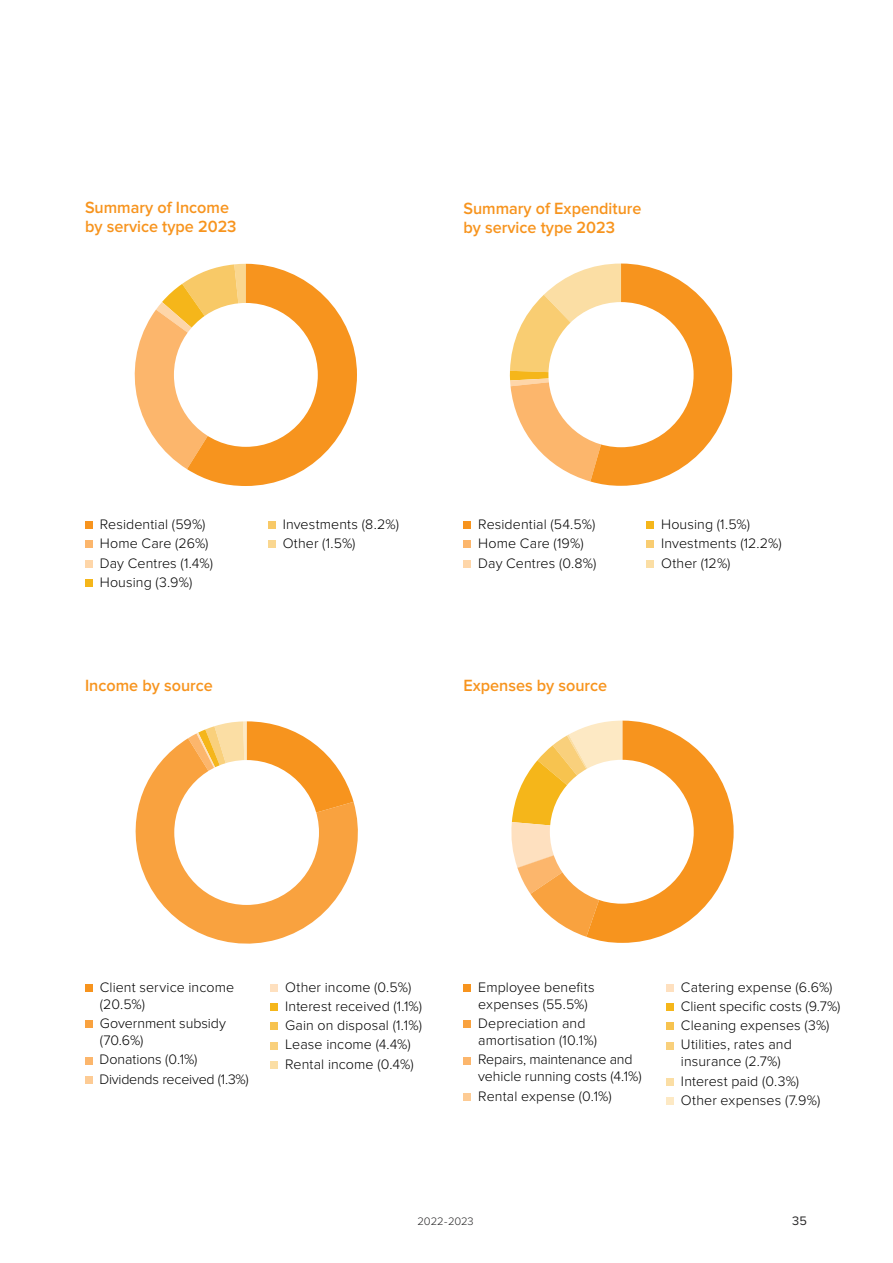
<style>
.page{position:relative;width:893px;height:1263px;background:#fff}
.page>*{position:absolute;margin:0;border:0;box-sizing:border-box;transform-origin:0 0}
.t1{font:600 16.8px/19.5px "Proxima Nova";color:#f7941e;scale:.96 1}
.t2{font:300 14.25px/19.2px "Proxima Nova";letter-spacing:.005em;color:#000}
.t3{font:300 14.25px/19.2px "Proxima Nova";letter-spacing:-.015em;color:#000}
.t4{font:12.75px "Proxima Nova";color:#292829}
.t5{font:300 11.25px "Proxima Nova";letter-spacing:-.015em;color:#292829}
</style>
<div class="page">
<svg style="left:511px;top:721px;width:223px;height:222px"></svg>
<svg style="left:134px;top:264px;width:223px;height:222px"></svg>
<div style="left:463px;top:521px;width:8px;height:8px;background:#f7941e"></div>
<div style="left:463px;top:541px;width:8px;height:7px;background:#fcb66c"></div>
<div style="left:463px;top:560px;width:8px;height:7px;background:#fed6a9"></div>
<div style="left:646px;top:521px;width:8px;height:8px;background:#f5b61a"></div>
<div style="left:646px;top:541px;width:8px;height:7px;background:#f9cd72"></div>
<div style="left:646px;top:560px;width:8px;height:7px;background:#fbdea4"></div>
<div style="left:85px;top:521px;width:8px;height:8px;background:#f7941e"></div>
<div style="left:85px;top:541px;width:8px;height:7px;background:#fcb66c"></div>
<div style="left:85px;top:560px;width:8px;height:7px;background:#fed6a9"></div>
<div style="left:85px;top:579px;width:8px;height:8px;background:#f5b61a"></div>
<div style="left:268px;top:521px;width:8px;height:8px;background:#f8c967"></div>
<div style="left:268px;top:541px;width:8px;height:7px;background:#fad790"></div>
<div style="left:463px;top:984px;width:8px;height:8px;background:#f7941e"></div>
<div style="left:463px;top:1020px;width:8px;height:8px;background:#f9a23f"></div>
<div style="left:463px;top:1057px;width:8px;height:7px;background:#fcb66c"></div>
<div style="left:463px;top:1093px;width:8px;height:8px;background:#fdcb94"></div>
<div style="left:666px;top:984px;width:8px;height:8px;background:#fee0bf"></div>
<div style="left:666px;top:1003px;width:8px;height:8px;background:#f5b61a"></div>
<div style="left:666px;top:1022px;width:8px;height:8px;background:#f7c34f"></div>
<div style="left:666px;top:1042px;width:8px;height:7px;background:#f9d07c"></div>
<div style="left:666px;top:1078px;width:8px;height:8px;background:#fbdea4"></div>
<div style="left:666px;top:1097px;width:8px;height:8px;background:#fde9c4"></div>
<div style="left:85px;top:984px;width:8px;height:8px;background:#f7941e"></div>
<div style="left:85px;top:1020px;width:8px;height:8px;background:#f9a23f"></div>
<div style="left:85px;top:1057px;width:8px;height:7px;background:#fcb66c"></div>
<div style="left:85px;top:1076px;width:8px;height:7px;background:#fdcb94"></div>
<div style="left:270px;top:984px;width:8px;height:8px;background:#fee0bf"></div>
<div style="left:270px;top:1003px;width:8px;height:8px;background:#f5b61a"></div>
<div style="left:270px;top:1022px;width:8px;height:8px;background:#f7c34f"></div>
<div style="left:270px;top:1042px;width:8px;height:7px;background:#f9d07c"></div>
<div style="left:270px;top:1061px;width:8px;height:7px;background:#fbdea4"></div>
<svg style="left:135px;top:738px;width:223px;height:206px;fill:#f9a23f"></svg>
<svg style="left:188px;top:721px;width:166px;height:111px"></svg>
<div style="left:174px;top:760px;width:145px;height:145px;background:#fff;border-radius:50%"></div>
<div style="left:174px;top:303px;width:144px;height:144px;background:#fff;border-radius:50%"></div>
<div style="left:550px;top:760px;width:144px;height:144px;background:#fff;border-radius:50%"></div>
<svg style="left:510px;top:264px;width:222px;height:222px"></svg>
<div style="left:548px;top:302px;width:146px;height:145px;background:#fff;border-radius:50%"></div>
<p class="t1" style="left:85px;top:198px;width:159px">Summary of Income by service type 2023</p>
<p class="t1" style="left:463px;top:199px;width:187px">Summary of Expenditure by service type 2023</p>
<p class="t2" style="left:100px;top:515px;width:115px">Residential (59%)<br>Home Care (26%)<br>Day Centres (1.4%)<br>Housing (3.9%)</p>
<p class="t2" style="left:283px;top:515px;width:118px">Investments (8.2%)<br>Other (1.5%)</p>
<p class="t1" style="left:85px;top:677px;width:135px">Income by source</p>
<p class="t2" style="left:478px;top:515px;width:120px">Residential (54.5%)<br>Home Care (19%)<br>Day Centres (0.8%)</p>
<p class="t2" style="left:661px;top:515px;width:122px">Housing (1.5%)<br>Investments (12.2%)<br>Other (12%)</p>
<p class="t1" style="left:463px;top:677px;width:151px">Expenses by source</p>
<p class="t2" style="left:100px;top:978px;width:136px;line-height:17.1px">Client service income (20.5%)</p>
<p class="t2" style="left:100px;top:1015px;width:128px;line-height:17.1px">Government subsidy (70.6%)</p>
<p class="t3" style="left:99px;top:1050px;width:151px">Donations (0.1%)<br>Dividends received (1.3%)</p>
<p class="t2" style="left:285px;top:977px;width:138px">Other income (0.5%)<br>Interest received (1.1%)<br>Gain on disposal (1.1%)<br>Lease income (4.4%)<br>Rental income (0.4%)</p>
<p class="t2" style="left:478px;top:978px;width:118px;line-height:17.1px">Employee benefits expenses (55.5%)</p>
<p class="t2" style="left:478px;top:1015px;width:120px;line-height:17.1px">Depreciation and amortisation (10.1%)</p>
<p class="t2" style="left:478px;top:1051px;width:165px;line-height:17.1px">Repairs, maintenance and vehicle running costs (4.1%)</p>
<p class="t2" style="left:478px;top:1086px;width:135px">Rental expense (0.1%)</p>
<p class="t2" style="left:681px;top:977px;width:161px">Catering expense (6.6%)<br>Client specific costs (9.7%)<br>Cleaning expenses (3%)<br>Utilities, rates and</p>
<p class="t2" style="left:681px;top:1052px;width:141px">insurance (2.7%)<br>Interest paid (0.3%)<br>Other expenses (7.9%)</p>
<p class="t5" style="left:417px;top:1215px;width:57px">2022 - 2023</p>
<p class="t4" style="left:792px;top:1215px;width:16px">35</p>
</div>
